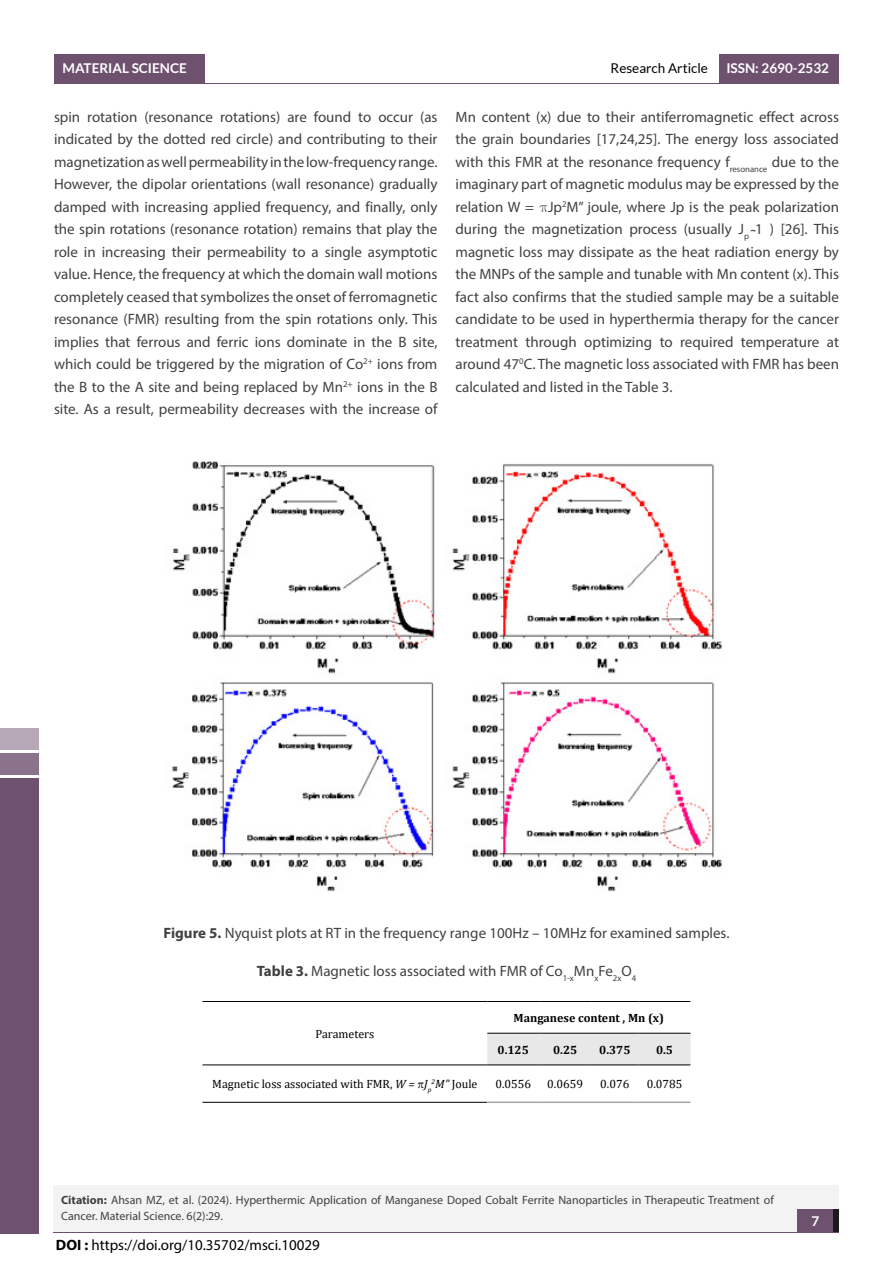
<style>
.page{position:relative;width:893px;height:1263px;background:#fff}
.page>*{position:absolute;margin:0;border:0;box-sizing:border-box;transform-origin:0 0}
.t1{font:15px/22.5px "Myriad Pro";color:#414042;text-align:justify}
.t2{font:15px "Myriad Pro";color:#000}
.t3{font:700 13.5px "Lato";color:#fff}
.t4{font:13.5px "Lato";color:#000}
.t5{font:13.5px "Cambria";color:#000}
.t6{font:12px/16.5px "Myriad Pro";color:#414042}
.t7{font:12px "Cambria";color:#000}
.t8{font:700 12px "Cambria";color:#000}
.s1{font-weight:700}
.s2{font-style:italic}
</style>
<div class="page">
<div style="left:54px;top:54px;width:151px;height:30px;background:#6e516e"></div>
<div style="left:719px;top:54px;width:119px;height:30px;background:#6e516e"></div>
<hr style="left:54px;top:84px;width:785px;height:1px;background:#6e516e">
<div style="left:54px;top:1211px;width:785px;height:22px;background:#f3f3f4"></div>
<div style="left:54px;top:1184px;width:785px;height:47px;background:#f3f3f4"></div>
<div style="left:798px;top:1209px;width:41px;height:22px;background:#1b1b1b"></div>
<div style="left:798px;top:1209px;width:35px;height:22px;background:#6e516e"></div>
<div style="left:0;top:778px;width:38px;height:455px;background:#6e516e"></div>
<div style="left:0;top:753px;width:39px;height:22px;background:#8b738b"></div>
<div style="left:0;top:728px;width:39px;height:21px;background:#b6a8b6"></div>
<img style="left:172px;top:461px;width:550px;height:431px">
<div style="left:487px;top:1034px;width:203px;height:30px;background:#e8e8e8"></div>
<hr style="left:202px;top:1001px;width:285px;height:1px;background:#000">
<hr style="left:487px;top:1001px;width:52px;height:1px;background:#000">
<hr style="left:539px;top:1001px;width:52px;height:1px;background:#000">
<hr style="left:591px;top:1001px;width:48px;height:1px;background:#000">
<hr style="left:639px;top:1001px;width:51px;height:1px;background:#000">
<hr style="left:487px;top:1033px;width:52px;height:1px;background:#000">
<hr style="left:539px;top:1033px;width:52px;height:1px;background:#000">
<hr style="left:591px;top:1033px;width:48px;height:1px;background:#000">
<hr style="left:639px;top:1033px;width:51px;height:1px;background:#000">
<hr style="left:202px;top:1102px;width:285px;height:1px;background:#000">
<hr style="left:202px;top:1064px;width:285px;height:1px;background:#000">
<hr style="left:487px;top:1064px;width:52px;height:1px;background:#000">
<hr style="left:539px;top:1064px;width:52px;height:1px;background:#000">
<hr style="left:591px;top:1064px;width:48px;height:1px;background:#000">
<hr style="left:639px;top:1064px;width:51px;height:1px;background:#000">
<hr style="left:487px;top:1101px;width:52px;height:2px;background:#a5a5a5">
<hr style="left:539px;top:1101px;width:52px;height:2px;background:#a5a5a5">
<hr style="left:591px;top:1101px;width:48px;height:2px;background:#a5a5a5">
<hr style="left:639px;top:1101px;width:51px;height:2px;background:#a5a5a5">
<p class="t3" style="left:63px;top:61px;width:126px">MATERIAL SCIENCE</p>
<p class="t4" style="left:611px;top:61px;width:99px">Research Article</p>
<p class="t3" style="left:726px;top:61px;width:104px">ISSN: 2690-2532</p>
<p class="t1" style="left:54px;top:105px;width:385px">spin rotation (resonance rotations) are found to occur (as indicated by the dotted red circle) and contributing to their magnetization as well permeability in the low-frequency range.<br>However, the dipolar orientations (wall resonance) gradually damped with increasing applied frequency, and finally, only the spin rotations (resonance rotation) remains that play the role in increasing their permeability to a single asymptotic value. Hence, the frequency at which the domain wall motions completely ceased that symbolizes the onset of ferromagnetic resonance (FMR) resulting from the spin rotations only. This implies that ferrous and ferric ions dominate in the B site, which could be triggered by the migration of Co<sup>2+</sup> ions from the B to the A site and being replaced by Mn<sup>2+</sup> ions in the B site. As a result, permeability decreases with the increase of</p>
<p class="t1" style="left:455px;top:105px;width:385px">Mn content (x) due to their antiferromagnetic effect across the grain boundaries [17,24,25]. The energy loss associated with this FMR at the resonance frequency f<sub>resonance</sub> due to the imaginary part of magnetic modulus may be expressed by the relation W = Jp<sup>2</sup>M” joule, where Jp is the peak polarization during the magnetization process (usually J<sub>p</sub> 1 ) [26]. This</p>
<p class="t5" style="left:755px;top:222px;width:6px">̴</p>
<p class="t1" style="left:455px;top:240px;width:385px">magnetic loss may dissipate as the heat radiation energy by the MNPs of the sample and tunable with Mn content (x). This fact also confirms that the studied sample may be a suitable candidate to be used in hyperthermia therapy for the cancer treatment through optimizing to required temperature at around 47<sup>0</sup>C. The magnetic loss associated with FMR has been calculated and listed in the Table 3.</p>
<p class="t1" style="left:163px;top:922px;width:567px"><span class="s1">Figure 5.</span> Nyquist plots at RT in the frequency range 100Hz – 10MHz for examined samples.</p>
<p class="t1" style="left:257px;top:959px;width:381px"><span class="s1">Table 3.</span> Magnetic loss associated with FMR of Co<sub>1-x</sub>Mn<sub>x</sub>Fe<sub>2x</sub>O<sub>4</sub></p>
<p class="t7" style="left:315px;top:1027px;width:60px">Parameters</p>
<p class="t8" style="left:514px;top:1009px;width:152px">Manganese content , Mn (x)</p>
<p class="t8" style="left:498px;top:1041px;width:33px">0.125</p>
<p class="t8" style="left:553px;top:1041px;width:26px">0.25</p>
<p class="t8" style="left:599px;top:1041px;width:33px">0.375</p>
<p class="t8" style="left:656px;top:1041px;width:18px">0.5</p>
<p class="t7" style="left:212px;top:1077px;width:267px">Magnetic loss associated with FMR, <span class="s2">W = J</span><sub>p</sub><sup>2</sup><span class="s2">M”</span> Joule</p>
<p class="t7" style="left:495px;top:1077px;width:37px">0.0556</p>
<p class="t7" style="left:547px;top:1077px;width:37px">0.0659</p>
<p class="t7" style="left:600px;top:1077px;width:31px">0.076</p>
<p class="t7" style="left:647px;top:1077px;width:37px">0.0785</p>
<p class="t6" style="left:61px;top:1191px;width:714px"><span class="s1">Citation:</span> Ahsan MZ, et al. (2024). Hyperthermic Application of Manganese Doped Cobalt Ferrite Nanoparticles in Therapeutic Treatment of<br>Cancer. Material Science. 6(2):29.</p>
<p class="t2" style="left:56px;top:1235px;width:265px"><span class="s1">DOI :</span> https://doi.org/10.35702/msci.10029</p>
<p class="t3" style="left:811px;top:1213px;width:9px">7</p>
</div>
